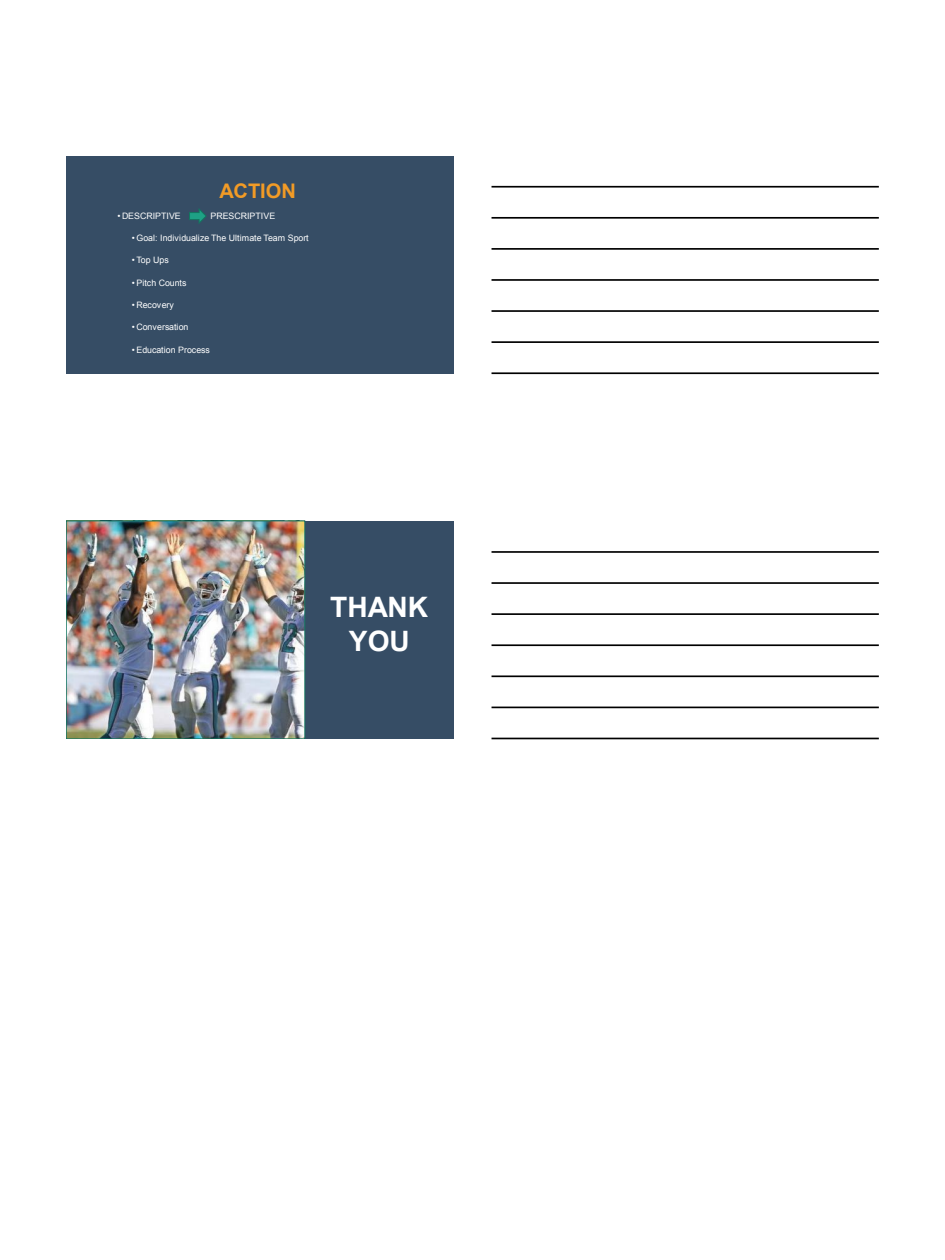
<style>
.page{position:relative;width:945px;height:1260px;background:#fff}
.page>*{position:absolute;margin:0;border:0;box-sizing:border-box;transform-origin:0 0}
.t1{font:700 28.18px/33.8px "Arial";color:#fff;text-align:center}
.t2{font:700 20.12px "Arial";color:#f29b26}
.t3{font:8.75px "Arial";color:#fff}
</style>
<div class="page">
<div style="left:66px;top:156px;width:387px;height:217px;background:#364d65"></div>
<svg style="left:189px;top:208px;width:17px;height:16px"></svg>
<div style="left:66px;top:521px;width:387px;height:218px;background:#364d65"></div>
<img style="left:68px;top:523px;width:235px;height:214px">
<div style="left:66px;top:521px;width:239px;height:218px;border:1px solid #137560"></div>
<hr style="left:492px;top:186px;width:387px;height:2px;background:#000">
<hr style="left:492px;top:217px;width:387px;height:2px;background:#000">
<hr style="left:492px;top:248px;width:387px;height:2px;background:#000">
<hr style="left:492px;top:279px;width:387px;height:2px;background:#000">
<hr style="left:492px;top:310px;width:387px;height:2px;background:#000">
<hr style="left:492px;top:341px;width:387px;height:2px;background:#000">
<hr style="left:492px;top:372px;width:387px;height:2px;background:#000">
<hr style="left:492px;top:551px;width:387px;height:2px;background:#000">
<hr style="left:492px;top:582px;width:387px;height:2px;background:#000">
<hr style="left:492px;top:613px;width:387px;height:2px;background:#000">
<hr style="left:492px;top:644px;width:387px;height:2px;background:#000">
<hr style="left:492px;top:675px;width:387px;height:2px;background:#000">
<hr style="left:492px;top:707px;width:387px;height:1px;background:#000">
<hr style="left:492px;top:738px;width:387px;height:1px;background:#000">
<p class="t2" style="left:219px;top:178px;width:78px">ACTION</p>
<p class="t3" style="left:117px;top:210px;width:65px">• DESCRIPTIVE</p>
<p class="t3" style="left:211px;top:210px;width:66px">PRESCRIPTIVE</p>
<p class="t3" style="left:132px;top:232px;width:178px">• Goal: Individualize The Ultimate Team Sport</p>
<p class="t3" style="left:132px;top:254px;width:38px">• Top Ups</p>
<p class="t3" style="left:132px;top:277px;width:56px">• Pitch Counts</p>
<p class="t3" style="left:132px;top:299px;width:43px">• Recovery</p>
<p class="t3" style="left:132px;top:321px;width:58px">• Conversation</p>
<p class="t3" style="left:132px;top:344px;width:79px">• Education Process</p>
<p class="t1" style="left:330px;top:591px;width:99px">THANK<br>YOU</p>
</div>
